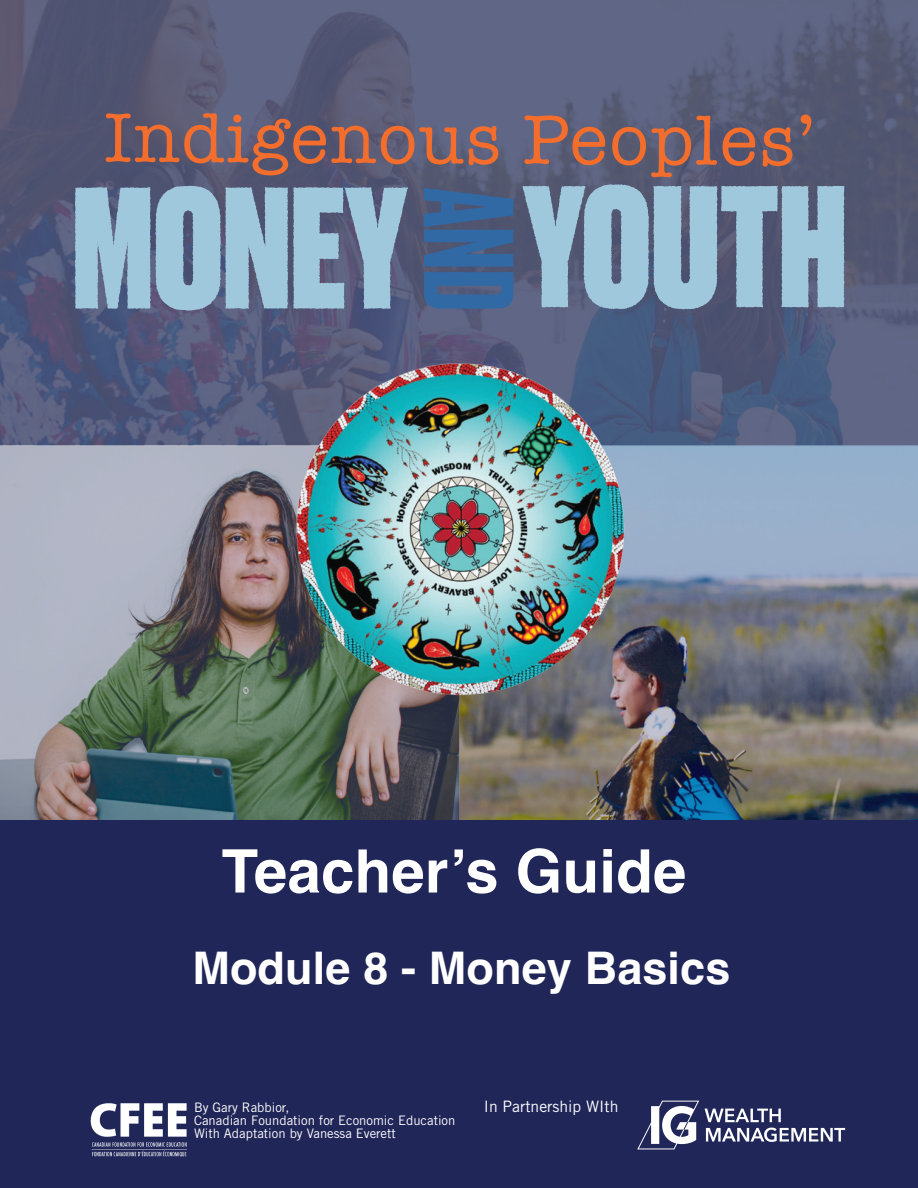
<style>
.page{position:relative;width:918px;height:1188px;background:#fff}
.page>*{position:absolute;margin:0;border:0;box-sizing:border-box;transform-origin:0 0}
.t1{font:72px "American Typewriter";letter-spacing:.02em;color:#f36d2d}
.t2{font:700 60px "Helvetica";letter-spacing:.005em;color:#fff}
.t3{font:700 45px "Helvetica";letter-spacing:.005em;color:#fff}
.t4{font:15.75px "Trade Gothic LT Std";color:#fff}
.t5{font:13.05px/13px "Trade Gothic LT Std";color:#fff}
</style>
<div class="page">
<img style="left:0;top:0;width:918px;height:821px">
<svg style="left:75px;top:186px;width:333px;height:125px;background:#8ba9c1"></svg>
<svg style="left:522px;top:184px;width:323px;height:125px;background:#88a5bc"></svg>
<svg style="left:423px;top:188px;width:91px;height:121px;background:#3b6394"></svg>
<div style="left:0;top:821px;width:918px;height:367px;background:#202658"></div>
<img style="left:90px;top:1103px;width:97px;height:54px">
<img style="left:291px;top:358px;width:338px;height:342px">
<svg style="left:637px;top:1101px;width:62px;height:48px"></svg>
<svg style="left:705px;top:1109px;width:76px;height:13px"></svg>
<svg style="left:706px;top:1128px;width:139px;height:14px"></svg>
<h1 class="t1" style="left:104px;top:114px;width:713px">Indigenous Peoples’</h1>
<h2 class="t2" style="left:221px;top:848px;width:466px">Teacher’s Guide</h2>
<h3 class="t3" style="left:192px;top:950px;width:540px">Module 8 - Money Basics</h3>
<p class="t5" style="left:194px;top:1103px;width:263px">By Gary Rabbior,<br>Canadian Foundation for Economic Education<br>With Adaptation by Vanessa Everett</p>
<p class="t4" style="left:484px;top:1101px;width:136px">In Partnership WIth</p>
</div>
